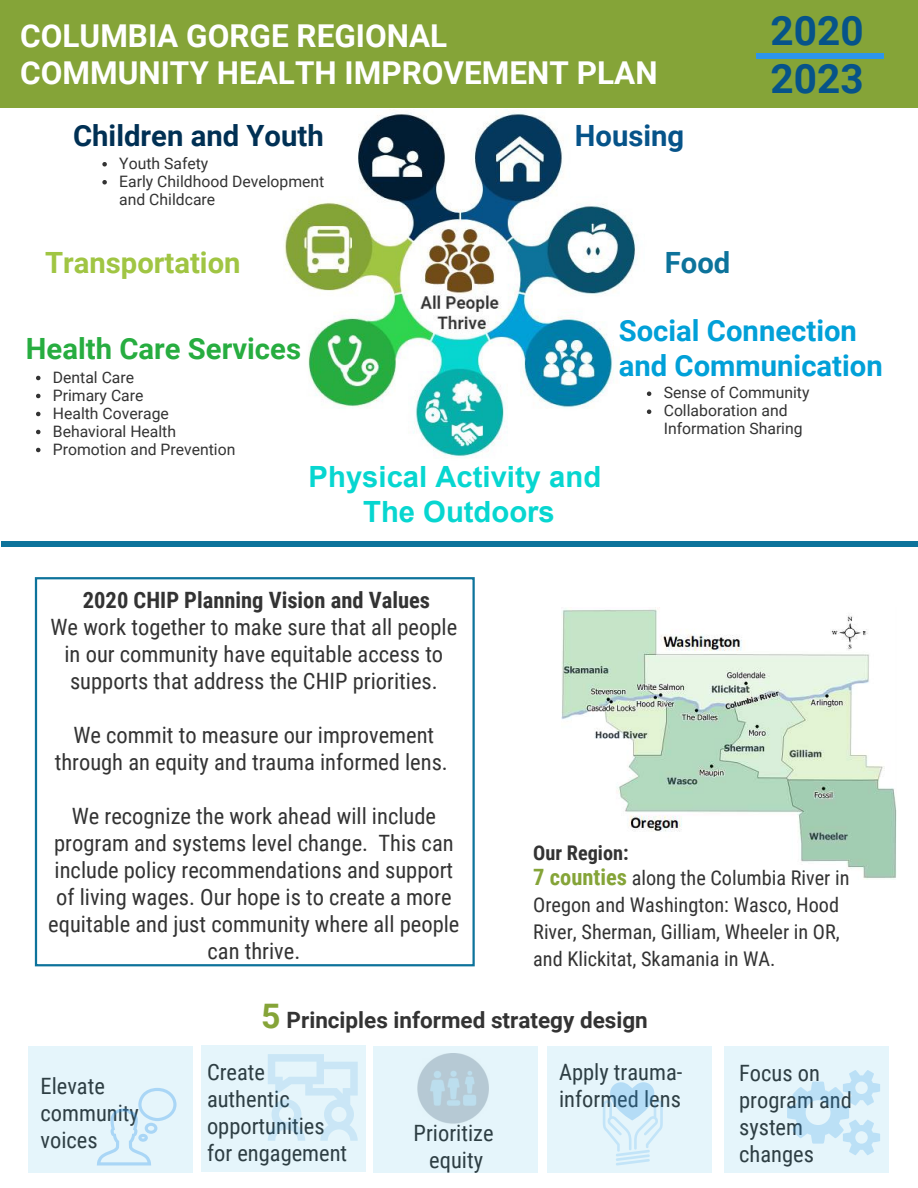
<style>
.page{position:relative;width:918px;height:1188px;background:#fff}
.page>*{position:absolute;margin:0;border:0;box-sizing:border-box;transform-origin:0 0}
.t1{font:700 40.5px/48.3px "Roboto";color:#065389}
.t2{font:700 31.5px/37.2px "Roboto";color:#fff}
.t3{font:700 29.25px/34.8px "Roboto";color:#01a0d8}
.t4{font:700 29.25px/34.8px "Arial";color:#07d6d0;text-align:center}
.t5{font:700 29.25px "Roboto";color:#27ad40}
.t6{font:700 29.25px "Roboto";color:#003054}
.t7{font:700 29.25px "Roboto";color:#a0c543}
.t8{font:700 29.25px "Roboto";color:#065389}
.t9{font:700 29.25px "Roboto";color:#0d739b}
.t10{font:22.5px/27px "Roboto Condensed";color:#333;text-align:center}
.t11{font:700 22.5px "Roboto";color:#333}
.t12{font:700 22.5px "Roboto Condensed";color:#333}
.t13{font:20.25px/26.7px "Roboto Condensed";color:#333}
.t14{font:15.75px/18px "Roboto";color:#333}
.s1{font-weight:700}
.s2{font-weight:700;font-size:22.5px;color:#85a438}
.s3{font-size:33.75px;color:#85a438}
</style>
<div class="page">
<div style="left:28px;top:1047px;width:164px;height:126px;background:#e5f5fb"></div>
<img style="left:284px;top:109px;width:363px;height:348px">
<div style="left:0;top:0;width:918px;height:108px;background:#85a438"></div>
<svg style="left:647px;top:392px;width:4px;height:4px"></svg>
<svg style="left:647px;top:410px;width:4px;height:4px"></svg>
<svg style="left:36px;top:376px;width:4px;height:4px"></svg>
<svg style="left:36px;top:394px;width:4px;height:4px"></svg>
<svg style="left:36px;top:412px;width:4px;height:4px"></svg>
<svg style="left:36px;top:430px;width:4px;height:4px"></svg>
<svg style="left:36px;top:448px;width:4px;height:4px"></svg>
<svg style="left:102px;top:162px;width:5px;height:4px"></svg>
<svg style="left:102px;top:180px;width:5px;height:4px"></svg>
<div style="left:756px;top:53px;width:127px;height:5px;background:#2d95ec"></div>
<div style="left:1px;top:541px;width:917px;height:6px;background:#0d739b"></div>
<svg style="left:97px;top:1088px;width:80px;height:78px"></svg>
<div style="left:201px;top:1046px;width:165px;height:126px;background:#01a0d8;opacity:.1"></div>
<div style="left:374px;top:1047px;width:164px;height:126px;background:#01a0d8;opacity:.1"></div>
<div style="left:548px;top:1047px;width:164px;height:126px;background:#01a0d8;opacity:.1"></div>
<div style="left:725px;top:1047px;width:164px;height:126px;background:#01a0d8;opacity:.1"></div>
<img style="left:561px;top:608px;width:336px;height:272px">
<div style="left:35px;top:577px;width:440px;height:389px;border:2px solid #0d739b"></div>
<h2 class="t2" style="left:20px;top:16px;width:639px">COLUMBIA GORGE REGIONAL<br>COMMUNITY HEALTH IMPROVEMENT PLAN</h2>
<h1 class="t1" style="left:771px;top:5px;width:94px">2020<br>2023</h1>
<h3 class="t6" style="left:73px;top:115px;width:252px">Children and Youth</h3>
<h3 class="t8" style="left:575px;top:115px;width:111px">Housing</h3>
<p class="t14" style="left:119px;top:154px;width:207px">Youth Safety<br>Early Childhood Development and Childcare</p>
<h3 class="t7" style="left:45px;top:242px;width:197px">Transportation</h3>
<h3 class="t5" style="left:26px;top:328px;width:277px">Health Care Services</h3>
<p class="t14" style="left:53px;top:367px;width:184px">Dental Care<br>Primary Care<br>Health Coverage<br>Behavioral Health<br>Promotion and Prevention</p>
<h3 class="t4" style="left:309px;top:460px;width:294px">Physical Activity and<br>The Outdoors</h3>
<h3 class="t9" style="left:665px;top:242px;width:67px">Food</h3>
<h3 class="t3" style="left:619px;top:312px;width:266px">Social Connection and Communication</h3>
<p class="t14" style="left:664px;top:383px;width:147px">Sense of Community<br>Collaboration and<br>Information Sharing</p>
<p class="t12" style="left:83px;top:584px;width:349px">2020 CHIP Planning Vision and Values</p>
<p class="t10" style="left:51px;top:612px;width:408px">We work together to make sure that all people in our community have equitable access to supports that address the CHIP priorities.</p>
<p class="t10" style="left:55px;top:720px;width:395px">We commit to measure our improvement through an equity and trauma informed lens.</p>
<p class="t10" style="left:48px;top:801px;width:413px">We recognize the work ahead will include program and systems level change. This can include policy recommendations and support of living wages. Our hope is to create a more equitable and just community where all people can thrive.</p>
<p class="t13" style="left:533px;top:838px;width:318px"><span class="s1">Our Region:<br></span><span class="s2">7 counties</span> along the Columbia River in<br>Oregon and Washington: Wasco, Hood<br>River, Sherman, Gilliam, Wheeler in OR, and Klickitat, Skamania in WA.</p>
<p class="t10" style="left:41px;top:1071px;width:100px;text-align:left">Elevate community voices</p>
<p class="t11" style="left:261px;top:1004px;width:388px"><span class="s3">5</span> Principles informed strategy design</p>
<p class="t10" style="left:207px;top:1058px;width:142px;text-align:left">Create authentic opportunities for engagement</p>
<p class="t10" style="left:559px;top:1058px;width:125px;text-align:left">Apply trauma&shy;informed lens</p>
<p class="t10" style="left:739px;top:1059px;width:114px;text-align:left">Focus on program and system changes</p>
<p class="t10" style="left:414px;top:1118px;width:81px">Prioritize equity</p>
</div>
